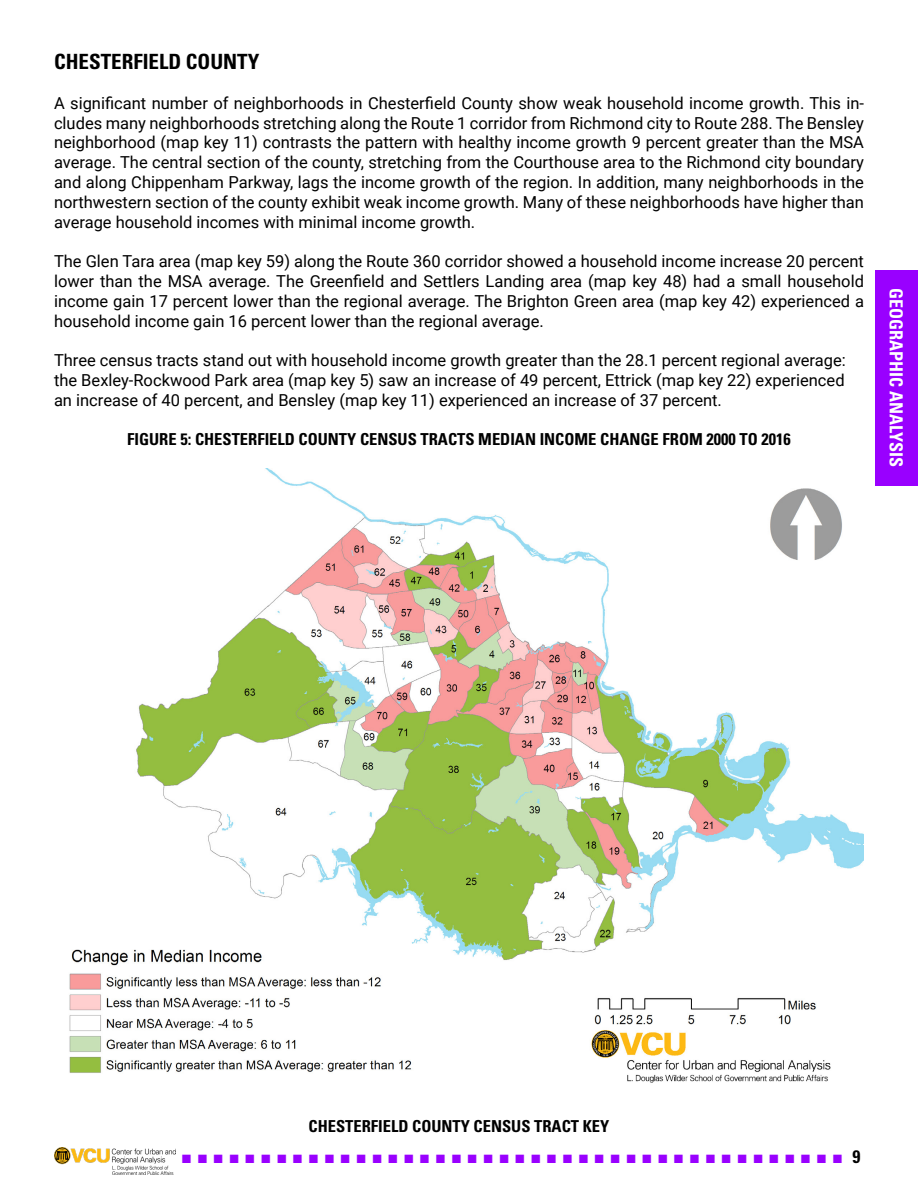
<style>
.page{position:relative;width:918px;height:1188px;background:#fff}
.page>*{position:absolute;margin:0;border:0;box-sizing:border-box;transform-origin:0 0}
.Heading_3{font:700 condensed 21px "Univers LT Std";color:#000}
.t1{font:18px "Arial";color:#90f}
.t2{font:700 condensed 18px "Univers LT Std";color:#fff}
.Basic_Body_Paragraph{font:16.5px/19.8px "Roboto";color:#000;text-align:justify}
.Table_Chart_Title{font:16.5px/19.8px "Roboto";color:#000;text-align:justify}
.Basic_Body_Paragraph-2{font:700 condensed 16.5px "Univers LT Std";color:#000}
.s1{font-family:"Univers LT Std";font-weight:700;font-stretch:condensed;color:#000}
</style>
<div class="page">
<div style="left:875px;top:270px;width:43px;height:216px;background:#90f"></div>
<img style="left:54px;top:1148px;width:122px;height:27px">
<img style="left:69px;top:469px;width:795px;height:614px">
<h3 class="Heading_3" style="left:54px;top:49px;width:207px">CHESTERFIELD COUNTY</h3>
<p class="Basic_Body_Paragraph" style="left:54px;top:92px;width:812px">A significant number of neighborhoods in Chesterfield County show weak household income growth. This in&shy;cludes many neighborhoods stretching along the Route 1 corridor from Richmond city to Route 288. The Bensley neighborhood (map key 11) contrasts the pattern with healthy income growth 9 percent greater than the MSA average. The central section of the county, stretching from the Courthouse area to the Richmond city boundary and along Chippenham Parkway, lags the income growth of the region. In addition, many neighborhoods in the northwestern section of the county exhibit weak income growth. Many of these neighborhoods have higher than average household incomes with minimal income growth.</p>
<p class="Basic_Body_Paragraph" style="left:54px;top:251px;width:812px">The Glen Tara area (map key 59) along the Route 360 corridor showed a household income increase 20 percent lower than the MSA average. The Greenfield and Settlers Landing area (map key 48) had a small household income gain 17 percent lower than the regional average. The Brighton Green area (map key 42) experienced a household income gain 16 percent lower than the regional average.</p>
<p class="Table_Chart_Title" style="left:54px;top:350px;width:793px">Three census tracts stand out with household income growth greater than the 28.1 percent regional average: the Bexley-Rockwood Park area (map key 5) saw an increase of 49 percent, Ettrick (map key 22) experienced an increase of 40 percent, and Bensley (map key 11) experienced an increase of 37 percent.</p>
<p class="Basic_Body_Paragraph-2" style="left:127px;top:429px;width:665px">FIGURE 5: CHESTERFIELD COUNTY CENSUS TRACTS MEDIAN INCOME CHANGE FROM 2000 TO 2016</p>
<p class="t2" style="left:907px;top:288px;width:180px;rotate:90deg">GEOGRAPHIC ANALYSIS</p>
<p class="Basic_Body_Paragraph-2" style="left:309px;top:1116px;width:302px">CHESTERFIELD COUNTY CENSUS TRACT KEY</p>
<p class="t1" style="left:181px;top:1145px;width:681px">■ ■ ■ ■ ■ ■ ■ ■ ■ ■ ■ ■ ■ ■ ■ ■ ■ ■ ■ ■ ■ ■ ■ ■ ■ ■ ■ ■ ■ ■ ■ ■ ■ ■ ■ ■ ■ ■ ■ ■ ■ ■ <span class="s1">9</span></p>
</div>
